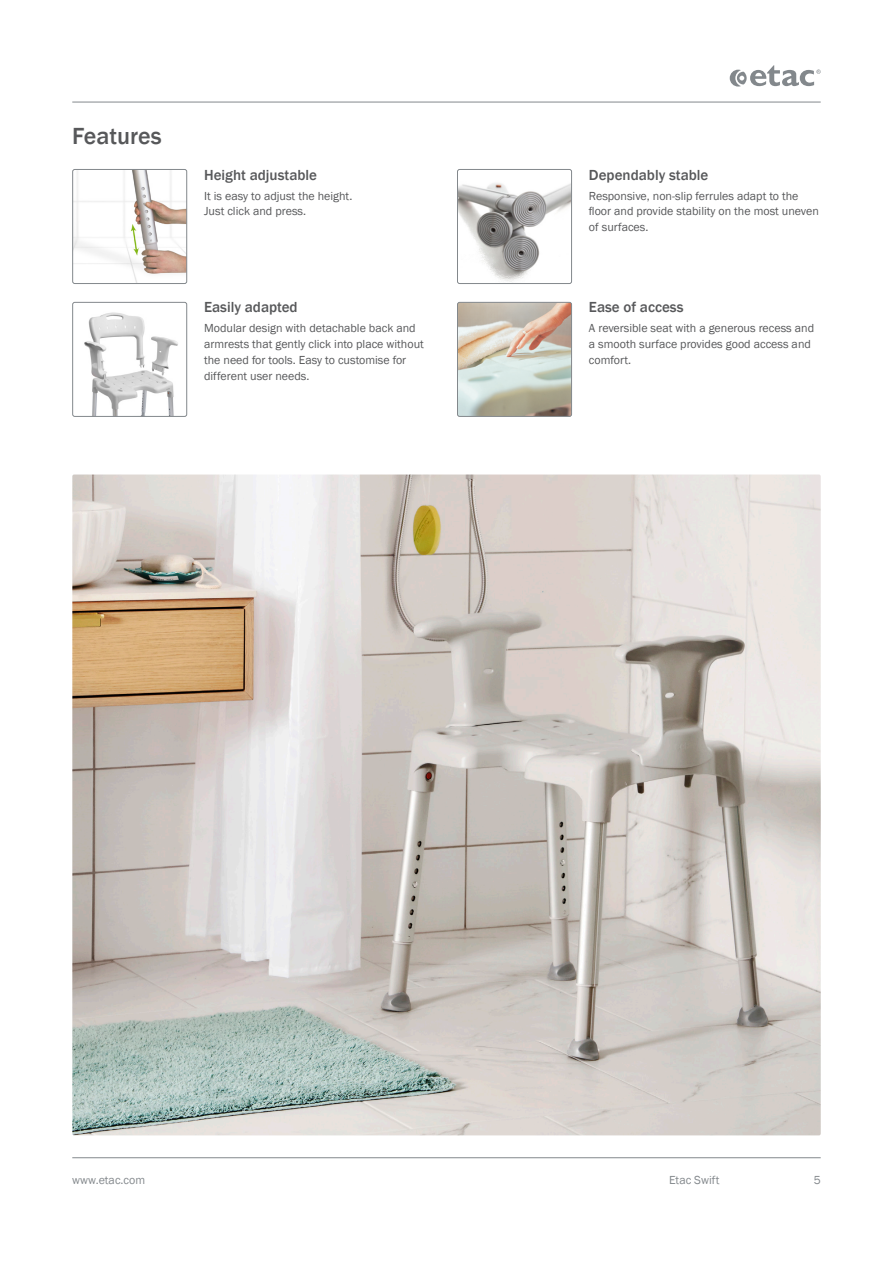
<style>
.page{position:relative;width:893px;height:1263px;background:#fff}
.page>*{position:absolute;margin:0;border:0;box-sizing:border-box;transform-origin:0 0}
._4__Header_-_Basic_b{font:500 24px "Franklin Gothic";color:#57585a}
._5__Header_-_Feature{font:500 15px "Franklin Gothic";color:#57585a}
._5__Body_-_Features{font:12px/15.8px "Franklin Gothic";color:#57585a}
.t1{font:12px "Franklin Gothic";color:#83888c}
</style>
<div class="page">
<hr style="left:72px;top:102px;width:749px;height:1px;background:#83888c">
<hr style="left:72px;top:1157px;width:749px;height:1px;background:#83888c">
<svg style="left:730px;top:65px;width:91px;height:22px"></svg>
<img style="left:72px;top:474px;width:749px;height:661px">
<img style="left:74px;top:169px;width:113px;height:113px">
<div style="left:72px;top:169px;width:115px;height:115px;border:1px solid #83888c;border-radius:2px"></div>
<img style="left:84px;top:302px;width:103px;height:113px">
<div style="left:72px;top:302px;width:115px;height:115px;border:1px solid #83888c;border-radius:2px"></div>
<img style="left:459px;top:169px;width:113px;height:113px">
<div style="left:457px;top:169px;width:115px;height:115px;border:1px solid #83888c;border-radius:2px"></div>
<img style="left:457px;top:302px;width:115px;height:113px">
<div style="left:457px;top:302px;width:115px;height:115px;border:1px solid #83888c;border-radius:2px"></div>
<p class="_4__Header_-_Basic_b" style="left:72px;top:122px;width:91px">Features</p>
<p class="_5__Header_-_Feature" style="left:204px;top:165px;width:114px">Height adjustable</p>
<p class="_5__Body_-_Features" style="left:204px;top:188px;width:150px">It is easy to adjust the height.<br>Just click and press.</p>
<p class="_5__Header_-_Feature" style="left:204px;top:298px;width:95px">Easily adapted</p>
<p class="_5__Body_-_Features" style="left:204px;top:321px;width:221px">Modular design with detachable back and armrests that gently click into place without the need for tools. Easy to customise for different user needs.</p>
<p class="_5__Header_-_Feature" style="left:589px;top:165px;width:121px">Dependably stable</p>
<p class="_5__Body_-_Features" style="left:589px;top:188px;width:231px">Responsive, non-slip ferrules adapt to the floor and provide stability on the most uneven of surfaces.</p>
<p class="_5__Header_-_Feature" style="left:589px;top:298px;width:96px">Ease of access</p>
<p class="_5__Body_-_Features" style="left:589px;top:321px;width:227px">A reversible seat with a generous recess and a smooth surface provides good access and comfort.</p>
<p class="t1" style="left:72px;top:1173px;width:74px">www.etac.com</p>
<p class="t1" style="left:669px;top:1173px;width:52px">Etac Swift</p>
<p class="t1" style="left:814px;top:1173px;width:9px">5</p>
</div>
